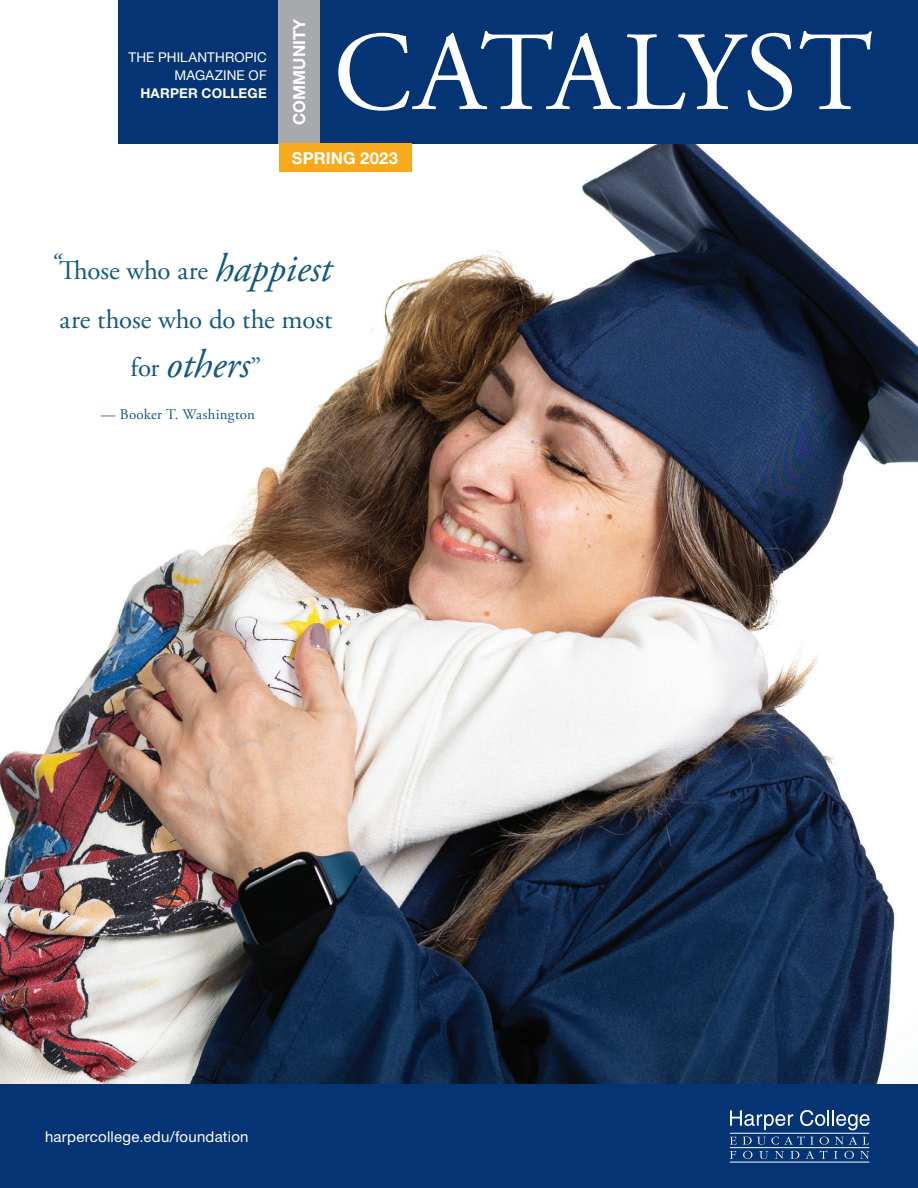
<style>
.page{position:relative;width:918px;height:1188px;background:#fff}
.page>*{position:absolute;margin:0;border:0;box-sizing:border-box;transform-origin:0 0}
.t1{font:112.5px "Adobe Garamond Pro";letter-spacing:-.005em;color:#fff}
.t2{font:italic 39.75px "Adobe Garamond Pro";color:#14597b}
.t3{font:26.85px/48.3px "Adobe Garamond Pro";letter-spacing:-.005em;color:#14597b;text-align:center}
.t4{font:700 16.5px "Helvetica Neue LT Std";letter-spacing:.01em;color:#fff}
.t5{font:15px "Helvetica Neue LT Std";letter-spacing:.015em;color:#fff}
.t6{font:14.85px "Adobe Garamond Pro";letter-spacing:.02em;color:#14597b}
.t7{font:13.5px/18px "Helvetica Neue LT Std";letter-spacing:.01em;color:#fff;text-align:right}
.t8{font:700 13.5px "Helvetica Neue LT Std";letter-spacing:.015em;color:#fff}
.s1{font-style:italic;font-size:39.75px}
.s2{font-style:normal;font-size:26.85px}
</style>
<div class="page">
<img style="left:0;top:63px;width:918px;height:1021px">
<div style="left:0;top:1084px;width:918px;height:104px;background:#053474"></div>
<div style="left:119px;top:0;width:799px;height:144px;background:#053474"></div>
<div style="left:279px;top:0;width:41px;height:144px;background:#a8a9ad"></div>
<hr style="left:730px;top:1147px;width:139px;height:1px;background:#fff">
<hr style="left:730px;top:1162px;width:139px;height:1px;background:#fff">
<hr style="left:730px;top:1133px;width:139px;height:1px;background:#fff">
<svg style="left:730px;top:1110px;width:63px;height:20px"></svg>
<svg style="left:800px;top:1110px;width:70px;height:20px"></svg>
<svg style="left:730px;top:1137px;width:7px;height:8px"></svg>
<svg style="left:743px;top:1136px;width:71px;height:9px"></svg>
<svg style="left:730px;top:1151px;width:6px;height:8px"></svg>
<svg style="left:743px;top:1151px;width:9px;height:8px"></svg>
<svg style="left:759px;top:1151px;width:9px;height:8px"></svg>
<svg style="left:775px;top:1151px;width:9px;height:8px"></svg>
<svg style="left:790px;top:1151px;width:9px;height:8px"></svg>
<svg style="left:805px;top:1151px;width:9px;height:8px"></svg>
<svg style="left:820px;top:1137px;width:49px;height:22px"></svg>
<div style="left:279px;top:144px;width:133px;height:28px;background:#f7aa1b"></div>
<p class="t7" style="left:128px;top:48px;width:140px">THE PHILANTHROPIC<br>MAGAZINE OF</p>
<p class="t8" style="left:140px;top:85px;width:128px">HARPER COLLEGE</p>
<p class="t4" style="left:289px;top:125px;width:109px;rotate:-90deg">COMMUNITY</p>
<h1 class="t1" style="left:333px;top:6px;width:541px">CATALYST</h1>
<p class="t4" style="left:292px;top:148px;width:107px">SPRING 2023</p>
<p class="t3" style="left:50px;top:248px;width:284px"><sup>“</sup>Those who are <span class="s1">happiest </span>are those who do the most</p>
<h2 class="t2" style="left:130px;top:341px;width:133px"><span class="s2">for</span> others<span class="s2">”</span></h2>
<p class="t6" style="left:101px;top:406px;width:155px">— Booker T. Washington</p>
<p class="t5" style="left:45px;top:1127px;width:205px">harpercollege.edu/foundation</p>
</div>
